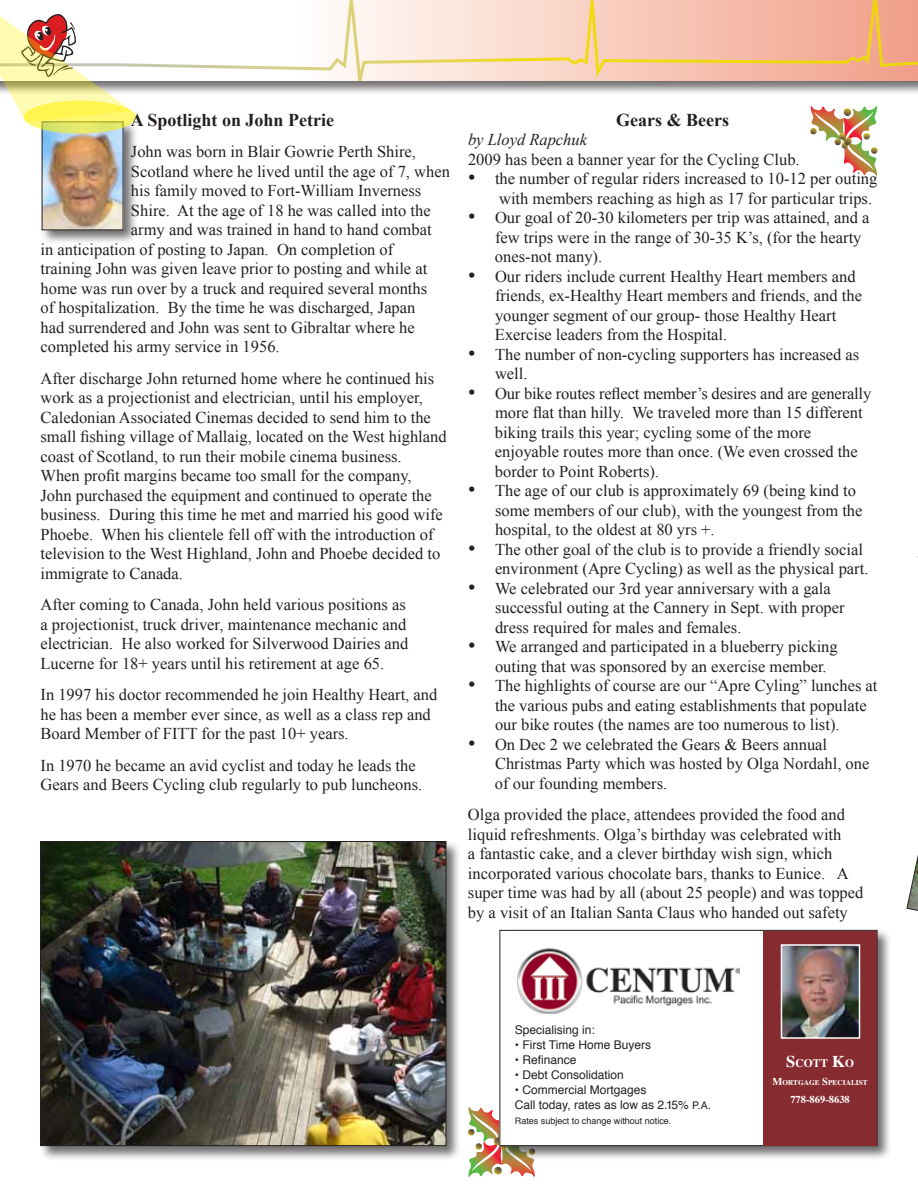
<style>
.page{position:relative;width:918px;height:1188px;background:#fff}
.page>*{position:absolute;margin:0;border:0;box-sizing:border-box;transform-origin:0 0}
.t1{font:700 18px "Times New Roman";color:#231f20}
.t2{font:16.5px/19.5px "Times New Roman";color:#231f20}
.t3{font:italic 16.5px "Times New Roman";color:#231f20}
.t4{font:12px/15px "Helvetica";color:#231f20}
.t5{font:700 11.55px "Times";color:#fff}
.t6{font:700 10.5px "Times";color:#fff}
.t7{font:9px "Helvetica";color:#231f20}
.t8{font:700 7.35px "Times";color:#fff}
.s1{font-size:21px}
.s2{font-size:10.5px}
.s3{font-size:16.5px}
</style>
<div class="page">
<div style="left:0;top:0;width:918px;height:95px;background:#231f20;opacity:.65"></div>
<svg style="left:132px;top:0;width:786px;height:82px"></svg>
<svg style="left:468px;top:1107px;width:67px;height:70px"></svg>
<div style="left:40px;top:120px;width:98px;height:125px;background:#231f20;opacity:.65"></div>
<img style="left:44px;top:129px;width:77px;height:99px">
<svg style="left:0;top:0;width:132px;height:122px"></svg>
<svg style="left:24px;top:101px;width:112px;height:33px;background:#f1ed5e"></svg>
<div style="left:39px;top:840px;width:423px;height:321px;background:#231f20;opacity:.65"></div>
<img style="left:42px;top:843px;width:402px;height:301px">
<div style="left:40px;top:841px;width:406px;height:305px;border:1px solid #231f20"></div>
<svg style="left:906px;top:854px;width:12px;height:57px"></svg>
<div style="left:498px;top:928px;width:394px;height:232px;background:#231f20;opacity:.65"></div>
<div style="left:500px;top:930px;width:377px;height:216px;background:#fff"></div>
<div style="left:500px;top:930px;width:378px;height:216px;border:1px solid #231f20"></div>
<div style="left:763px;top:931px;width:114px;height:214px;background:#862b2f"></div>
<img style="left:784px;top:947px;width:73px;height:89px">
<div style="left:781px;top:944px;width:79px;height:95px;border:2px solid #fff"></div>
<img style="left:518px;top:948px;width:222px;height:65px">
<svg style="left:810px;top:105px;width:68px;height:71px"></svg>
<p class="t1" style="left:131px;top:107px;width:205px">A Spotlight on John Petrie</p>
<p class="t2" style="left:131px;top:142px;width:287px">John was born in Blair Gowrie Perth Shire,</p>
<p class="t2" style="left:131px;top:161px;width:320px">Scotland where he lived until the age of 7, when</p>
<p class="t2" style="left:131px;top:181px;width:292px">his family moved to Fort-William Inverness</p>
<p class="t2" style="left:131px;top:200px;width:301px">Shire. At the age of 18 he was called into the</p>
<p class="t2" style="left:131px;top:220px;width:302px">army and was trained in hand to hand combat</p>
<p class="t2" style="left:41px;top:239px;width:354px">in anticipation of posting to Japan. On completion of</p>
<p class="t2" style="left:41px;top:259px;width:388px">training John was given leave prior to posting and while at</p>
<p class="t2" style="left:41px;top:278px;width:388px">home was run over by a truck and required several months</p>
<p class="t2" style="left:41px;top:298px;width:376px">of hospitalization. By the time he was discharged, Japan</p>
<p class="t2" style="left:41px;top:317px;width:376px">had surrendered and John was sent to Gibraltar where he</p>
<p class="t2" style="left:41px;top:337px;width:241px">completed his army service in 1956.</p>
<p class="t2" style="left:41px;top:368px;width:408px">After discharge John returned home where he continued his work as a projectionist and electrician, until his employer, Caledonian Associated Cinemas decided to send him to the small fishing village of Mallaig, located on the West highland coast of Scotland, to run their mobile cinema business.<br>When profit margins became too small for the company, John purchased the equipment and continued to operate the business. During this time he met and married his good wife Phoebe. When his clientele fell off with the introduction of television to the West Highland, John and Phoebe decided to immigrate to Canada.</p>
<p class="t2" style="left:41px;top:595px;width:369px">After coming to Canada, John held various positions as a projectionist, truck driver, maintenance mechanic and electrician. He also worked for Silverwood Dairies and Lucerne for 18+ years until his retirement at age 65.</p>
<p class="t2" style="left:41px;top:685px;width:398px">In 1997 his doctor recommended he join Healthy Heart, and he has been a member ever since, as well as a class rep and<br>Board Member of FITT for the past 10+ years.</p>
<p class="t2" style="left:41px;top:755px;width:383px">In 1970 he became an avid cyclist and today he leads the<br>Gears and Beers Cycling club regularly to pub luncheons.</p>
<p class="t1" style="left:616px;top:107px;width:114px">Gears &amp; Beers</p>
<p class="t3" style="left:468px;top:128px;width:121px">by Lloyd Rapchuk</p>
<p class="t2" style="left:468px;top:149px;width:333px">2009 has been a banner year for the Cycling Club.</p>
<p class="t2" style="left:499px;top:169px;width:380px;text-indent:-31px"><span class="s1">•</span> the number of regular riders increased to 10-12 per outing with members reaching as high as 17 for particular trips.</p>
<p class="t2" style="left:495px;top:208px;width:376px;text-indent:-27px"><span class="s1">•</span> Our goal of 20-30 kilometers per trip was attained, and a few trips were in the range of 30-35 K’s, (for the hearty ones-not many).</p>
<p class="t2" style="left:495px;top:266px;width:369px;text-indent:-27px"><span class="s1">•</span> Our riders include current Healthy Heart members and friends, ex-Healthy Heart members and friends, and the younger segment of our group- those Healthy Heart Exercise leaders from the Hospital.</p>
<p class="t2" style="left:495px;top:344px;width:366px;text-indent:-27px"><span class="s1">•</span> The number of non-cycling supporters has increased as well.</p>
<p class="t2" style="left:495px;top:383px;width:378px;text-indent:-27px"><span class="s1">•</span> Our bike routes reflect member’s desires and are generally more flat than hilly. We traveled more than 15 different biking trails this year; cycling some of the more enjoyable routes more than once. (We even crossed the border to Point Roberts).</p>
<p class="t2" style="left:495px;top:481px;width:369px;text-indent:-27px"><span class="s1">•</span> The age of our club is approximately 69 (being kind to some members of our club), with the youngest from the hospital, to the oldest at 80 yrs +.</p>
<p class="t2" style="left:495px;top:539px;width:375px;text-indent:-27px"><span class="s1">•</span> The other goal of the club is to provide a friendly social environment (Apre Cycling) as well as the physical part.</p>
<p class="t2" style="left:495px;top:578px;width:351px;text-indent:-27px"><span class="s1">•</span> We celebrated our 3rd year anniversary with a gala successful outing at the Cannery in Sept. with proper dress required for males and females.</p>
<p class="t2" style="left:495px;top:637px;width:344px;text-indent:-27px"><span class="s1">•</span> We arranged and participated in a blueberry picking outing that was sponsored by an exercise member.</p>
<p class="t2" style="left:495px;top:676px;width:384px;text-indent:-27px"><span class="s1">•</span> The highlights of course are our “Apre Cyling” lunches at the various pubs and eating establishments that populate our bike routes (the names are too numerous to list).</p>
<p class="t2" style="left:495px;top:734px;width:376px;text-indent:-27px"><span class="s1">•</span> On Dec 2 we celebrated the Gears &amp; Beers annual<br>Christmas Party which was hosted by Olga Nordahl, one of our founding members.</p>
<p class="t2" style="left:468px;top:805px;width:397px">Olga provided the place, attendees provided the food and liquid refreshments. Olga’s birthday was celebrated with<br>a fantastic cake, and a clever birthday wish sign, which incorporated various chocolate bars, thanks to Eunice. A super time was had by all (about 25 people) and was topped by a visit of an Italian Santa Claus who handed out safety</p>
<p class="t4" style="left:515px;top:1023px;width:82px">Specialising in:</p>
<p class="t4" style="left:515px;top:1038px;width:138px">• First Time Home Buyers</p>
<p class="t4" style="left:515px;top:1053px;width:63px">• Refinance</p>
<p class="t4" style="left:515px;top:1068px;width:110px">• Debt Consolidation</p>
<p class="t4" style="left:515px;top:1083px;width:198px">• Commercial Mortgages<br>Call today, rates as low as 2.15% <span class="s2">P.A</span>.</p>
<p class="t7" style="left:515px;top:1114px;width:158px">Rates subject to change without notice.</p>
<p class="t5" style="left:786px;top:1052px;width:69px"><span class="s3">S</span>COTT <span class="s3">K</span>O</p>
<p class="t8" style="left:772px;top:1076px;width:97px"><span class="s2">M</span>ORTGAGE <span class="s2">S</span>PECIALIST</p>
<p class="t6" style="left:790px;top:1090px;width:61px">778-869-8638</p>
</div>
